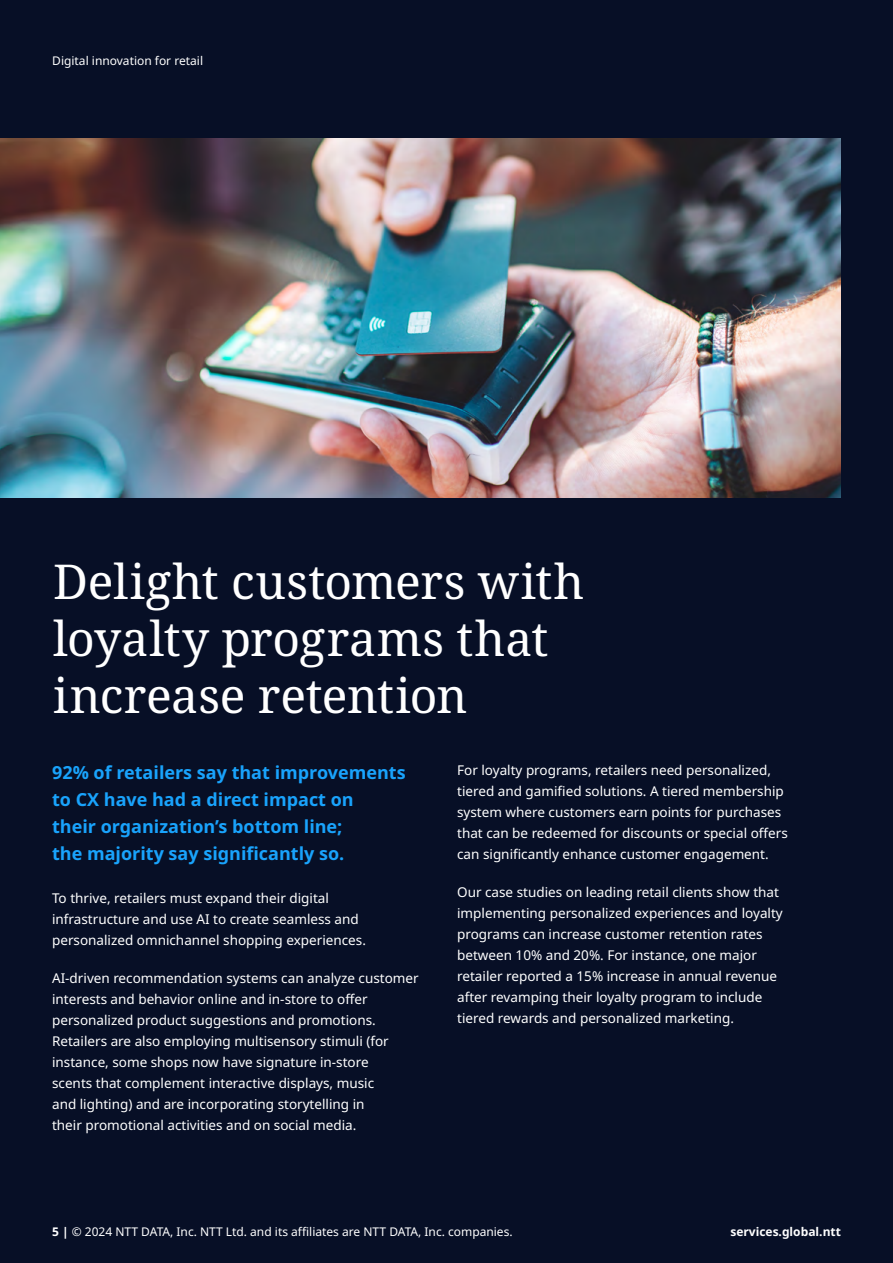
<style>
.page{position:relative;width:893px;height:1263px;background:#070f26}
.page>*{position:absolute;margin:0;border:0;box-sizing:border-box;transform-origin:0 0}
.t1{font:48px/57px "Noto Serif";letter-spacing:-.005em;color:#fff}
.t2{font:700 18px/27px "Noto Sans";color:#19a3fc}
.t3{font:13.5px/21px "Noto Sans";color:#fff}
.t4{font:12px "Noto Sans";color:#fff}
.t5{font:700 12px "Noto Sans";color:#fff}
.s1{font-weight:700}
</style>
<div class="page">
<img style="left:0;top:138px;width:841px;height:359px">
<p class="t4" style="left:52px;top:54px;width:152px">Digital innovation for retail</p>
<h1 class="t1" style="left:53px;top:554px;width:533px">Delight customers with loyalty programs that increase retention</h1>
<h2 class="t2" style="left:52px;top:760px;width:355px">92% of retailers say that improvements to CX have had a direct impact on<br>their organization’s bottom line;<br>the majority say significantly so.</h2>
<p class="t3" style="left:52px;top:887px;width:315px">To thrive, retailers must expand their digital infrastructure and use AI to create seamless and personalized omnichannel shopping experiences.</p>
<p class="t3" style="left:52px;top:967px;width:368px">AI-driven recommendation systems can analyze customer interests and behavior online and in-store to offer personalized product suggestions and promotions.<br>Retailers are also employing multisensory stimuli (for instance, some shops now have signature in-store<br>scents that complement interactive displays, music<br>and lighting) and are incorporating storytelling in<br>their promotional activities and on social media.</p>
<p class="t3" style="left:457px;top:759px;width:332px">For loyalty programs, retailers need personalized, tiered and gamified solutions. A tiered membership system where customers earn points for purchases that can be redeemed for discounts or special offers can significantly enhance customer engagement.</p>
<p class="t3" style="left:457px;top:881px;width:327px">Our case studies on leading retail clients show that implementing personalized experiences and loyalty programs can increase customer retention rates between 10% and 20%. For instance, one major retailer reported a 15% increase in annual revenue after revamping their loyalty program to include tiered rewards and personalized marketing.</p>
<p class="t4" style="left:52px;top:1225px;width:462px"><span class="s1">5 |</span> © 2024 NTT DATA, Inc. NTT Ltd. and its affiliates are NTT DATA, Inc. companies.</p>
<p class="t5" style="left:730px;top:1225px;width:112px">services.global.ntt</p>
</div>
